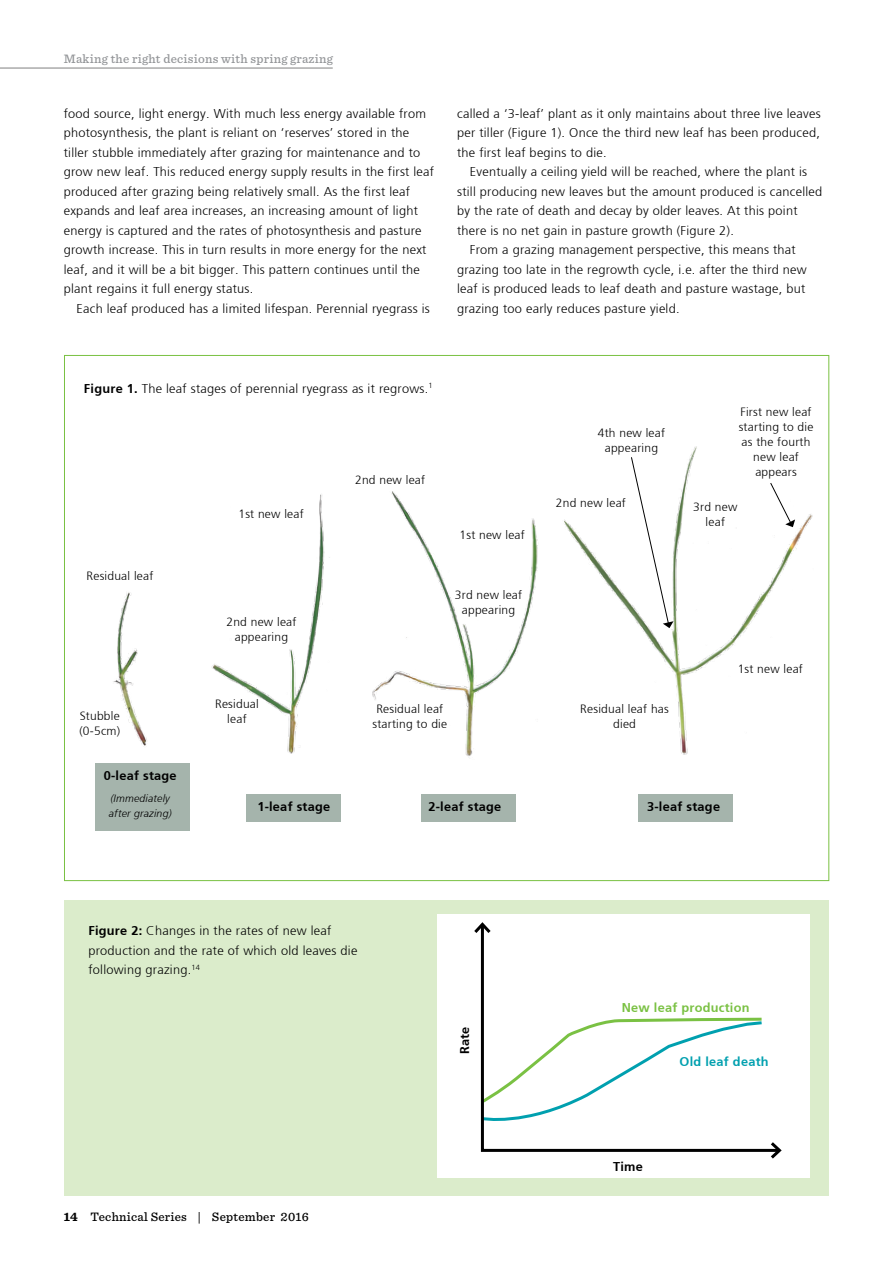
<style>
.page{position:relative;width:893px;height:1263px;background:#fff}
.page>*{position:absolute;margin:0;border:0;box-sizing:border-box;transform-origin:0 0}
.t1{font:300 12.75px/19.5px "Frutiger";letter-spacing:.02em;color:#000}
.t2{font:700 12.75px "Frutiger";letter-spacing:.02em;color:#000}
.t3{font:500 12.75px "Sentinel";letter-spacing:.02em;color:#939598}
.t4{font:500 12.75px "Sentinel";letter-spacing:.02em;color:#000}
.t5{font:700 12.75px "Frutiger";letter-spacing:.02em;color:#7ac143}
.t6{font:700 12.75px "Frutiger";letter-spacing:.02em;color:#00a0af}
.t7{font:300 12px/15px "Frutiger";letter-spacing:.02em;color:#000;text-align:center}
.t8{font:italic 300 10.5px/15px "Frutiger";letter-spacing:.02em;color:#000}
.s1{font-weight:700}
</style>
<div class="page">
<div style="left:64px;top:900px;width:765px;height:295px;background:#dbeccb"></div>
<div style="left:437px;top:914px;width:372px;height:264px;background:#fff"></div>
<div style="left:95px;top:763px;width:95px;height:68px;background:#a5b4ac"></div>
<div style="left:247px;top:795px;width:94px;height:27px;background:#a5b4ac"></div>
<div style="left:421px;top:795px;width:95px;height:27px;background:#a5b4ac"></div>
<div style="left:638px;top:795px;width:95px;height:27px;background:#a5b4ac"></div>
<img style="left:113px;top:592px;width:34px;height:154px">
<img style="left:212px;top:494px;width:113px;height:260px">
<img style="left:329px;top:491px;width:209px;height:265px">
<img style="left:564px;top:446px;width:249px;height:309px">
<svg style="left:630px;top:456px;width:43px;height:172px"></svg>
<svg style="left:770px;top:482px;width:25px;height:45px"></svg>
<hr style="left:0;top:68px;width:333px;height:1px;background:#808080">
<svg style="left:480px;top:936px;width:288px;height:216px"></svg>
<svg style="left:474px;top:922px;width:17px;height:14px"></svg>
<svg style="left:768px;top:1142px;width:14px;height:17px"></svg>
<p class="t3" style="left:64px;top:49px;width:270px">Making the right decisions with spring grazing</p>
<p class="t1" style="left:64px;top:104px;width:372px">food source, light energy. With much less energy available from photosynthesis, the plant is reliant on ‘reserves’ stored in the tiller stubble immediately after grazing for maintenance and to grow new leaf. This reduced energy supply results in the first leaf produced after grazing being relatively small. As the first leaf expands and leaf area increases, an increasing amount of light energy is captured and the rates of photosynthesis and pasture growth increase. This in turn results in more energy for the next leaf, and it will be a bit bigger. This pattern continues until the plant regains it full energy status.</p>
<p class="t1" style="left:77px;top:299px;width:355px">Each leaf produced has a limited lifespan. Perennial ryegrass is</p>
<p class="t1" style="left:457px;top:104px;width:365px;text-align:justify">called a ‘3-leaf’ plant as it only maintains about three live leaves per tiller (Figure 1). Once the third new leaf has been produced, the first leaf begins to die.</p>
<p class="t1" style="left:470px;top:162px;width:339px">Eventually a ceiling yield will be reached, where the plant is</p>
<p class="t1" style="left:457px;top:182px;width:367px">still producing new leaves but the amount produced is cancelled</p>
<p class="t1" style="left:457px;top:201px;width:342px">by the rate of death and decay by older leaves. At this point</p>
<p class="t1" style="left:457px;top:221px;width:278px">there is no net gain in pasture growth (Figure 2).</p>
<p class="t1" style="left:470px;top:240px;width:327px">From a grazing management perspective, this means that</p>
<p class="t1" style="left:457px;top:260px;width:351px">grazing too late in the regrowth cycle, i.e. after the third new</p>
<p class="t1" style="left:457px;top:279px;width:350px">leaf is produced leads to leaf death and pasture wastage, but</p>
<p class="t1" style="left:457px;top:299px;width:224px">grazing too early reduces pasture yield.</p>
<p class="t1" style="left:84px;top:379px;width:350px"><span class="s1">Figure 1.</span> The leaf stages of perennial ryegrass as it regrows.<sup>1</sup></p>
<p class="t7" style="left:87px;top:569px;width:68px">Residual leaf</p>
<p class="t7" style="left:238px;top:506px;width:67px">1st new leaf</p>
<p class="t7" style="left:226px;top:614px;width:71px">2nd new leaf appearing</p>
<p class="t7" style="left:355px;top:472px;width:71px">2nd new leaf</p>
<p class="t7" style="left:459px;top:527px;width:67px">1st new leaf</p>
<p class="t7" style="left:455px;top:587px;width:69px">3rd new leaf appearing</p>
<p class="t7" style="left:598px;top:425px;width:69px">4th new leaf appearing</p>
<p class="t7" style="left:556px;top:496px;width:71px">2nd new leaf</p>
<p class="t7" style="left:739px;top:405px;width:76px">First new leaf starting to die as the fourth new leaf appears</p>
<p class="t7" style="left:693px;top:500px;width:46px">3rd new leaf</p>
<p class="t7" style="left:738px;top:661px;width:67px">1st new leaf</p>
<p class="t7" style="left:215px;top:697px;width:45px">Residual leaf</p>
<p class="t7" style="left:79px;top:709px;width:42px;text-align:left">Stubble (0-5cm)</p>
<p class="t7" style="left:372px;top:701px;width:76px">Residual leaf starting to die</p>
<p class="t7" style="left:580px;top:702px;width:90px">Residual leaf has died</p>
<p class="t2" style="left:104px;top:768px;width:74px">0-leaf stage</p>
<p class="t8" style="left:109px;top:791px;width:64px">(Immediately after grazing)</p>
<p class="t2" style="left:257px;top:799px;width:74px">1-leaf stage</p>
<p class="t2" style="left:428px;top:799px;width:74px">2-leaf stage</p>
<p class="t2" style="left:647px;top:799px;width:74px">3-leaf stage</p>
<p class="t1" style="left:88px;top:921px;width:270px"><span class="s1">Figure 2:</span> Changes in the rates of new leaf production and the rate of which old leaves die following grazing.<sup>14</sup></p>
<p class="t4" style="left:64px;top:1207px;width:247px"><span class="s1">14</span> Technical Series | September 2016</p>
<p class="t2" style="left:457px;top:1054px;width:29px;rotate:-90deg">Rate</p>
<p class="t5" style="left:622px;top:1000px;width:129px">New leaf production</p>
<p class="t6" style="left:680px;top:1054px;width:91px">Old leaf death</p>
<p class="t2" style="left:613px;top:1158px;width:31px">Time</p>
</div>
